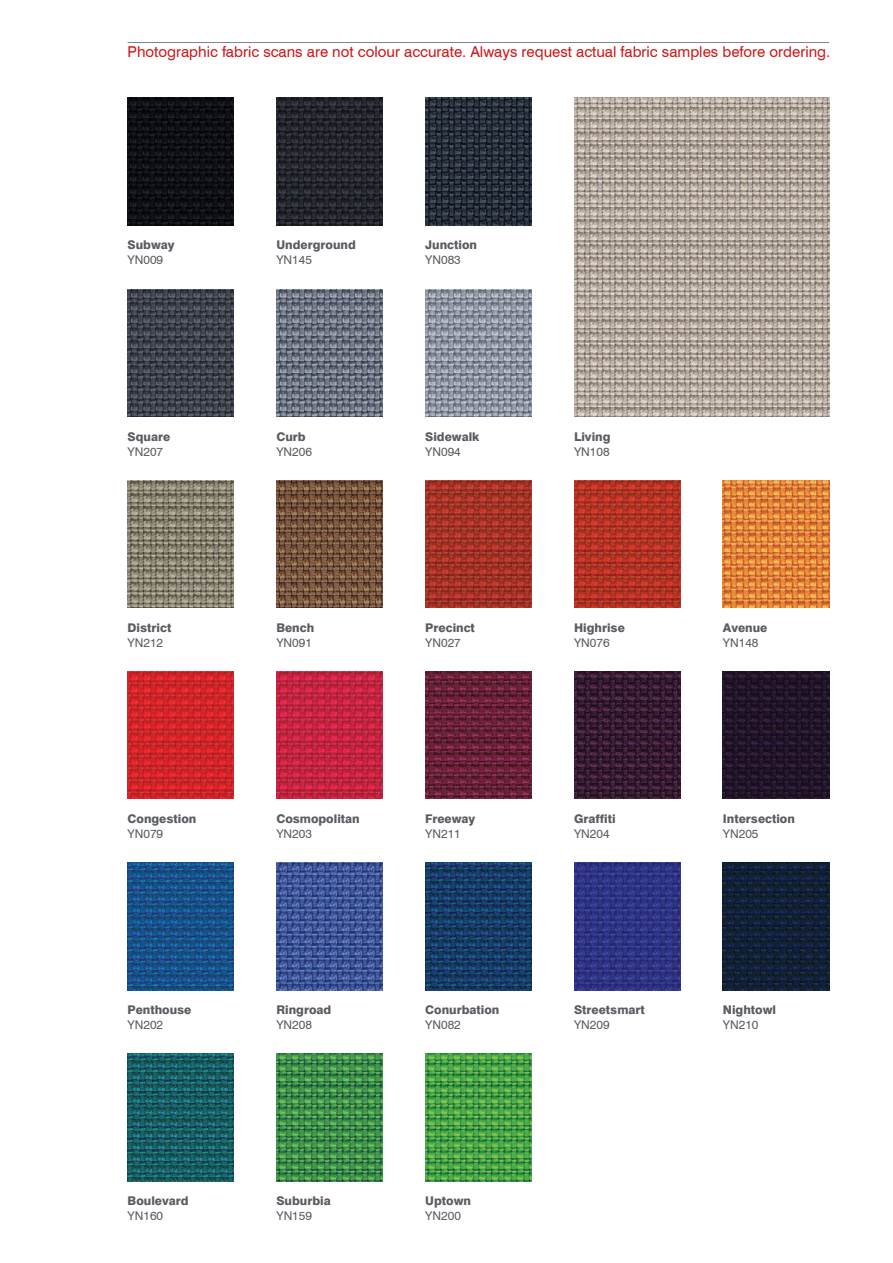
<style>
.page{position:relative;width:893px;height:1263px;background:#fff}
.page>*{position:absolute;margin:0;border:0;box-sizing:border-box;transform-origin:0 0}
.t1{font:15px "Swiss 721 BT";color:#cd1719}
.t2{font:800 12px "Swiss 721 BT";color:#595c61}
.t3{font:12px "Swiss 721 BT";color:#595c61}
</style>
<div class="page">
<hr style="left:128px;top:42px;width:701px;height:1px;background:#808387">
<img style="left:128px;top:98px;width:106px;height:127px">
<img style="left:276px;top:98px;width:107px;height:127px">
<img style="left:425px;top:98px;width:106px;height:127px">
<img style="left:574px;top:98px;width:255px;height:319px">
<img style="left:276px;top:289px;width:107px;height:128px">
<img style="left:425px;top:289px;width:106px;height:128px">
<img style="left:276px;top:480px;width:107px;height:128px">
<img style="left:425px;top:480px;width:106px;height:128px">
<img style="left:574px;top:480px;width:106px;height:128px">
<img style="left:723px;top:480px;width:106px;height:128px">
<img style="left:276px;top:671px;width:107px;height:128px">
<img style="left:425px;top:671px;width:106px;height:128px">
<img style="left:574px;top:671px;width:106px;height:128px">
<img style="left:723px;top:671px;width:106px;height:128px">
<img style="left:276px;top:862px;width:107px;height:128px">
<img style="left:425px;top:862px;width:106px;height:128px">
<img style="left:574px;top:862px;width:106px;height:128px">
<img style="left:723px;top:862px;width:106px;height:128px">
<img style="left:128px;top:480px;width:106px;height:128px">
<img style="left:128px;top:289px;width:106px;height:128px">
<img style="left:128px;top:671px;width:106px;height:128px">
<img style="left:128px;top:863px;width:106px;height:127px">
<img style="left:128px;top:1053px;width:106px;height:128px">
<img style="left:276px;top:1053px;width:107px;height:128px">
<img style="left:425px;top:1053px;width:106px;height:128px">
<p class="t1" style="left:128px;top:43px;width:704px">Photographic fabric scans are not colour accurate. Always request actual fabric samples before ordering.</p>
<p class="t2" style="left:128px;top:238px;width:49px">Subway</p>
<p class="t3" style="left:128px;top:253px;width:37px">YN009</p>
<p class="t2" style="left:276px;top:238px;width:81px">Underground</p>
<p class="t3" style="left:276px;top:253px;width:37px">YN145</p>
<p class="t2" style="left:425px;top:238px;width:53px">Junction</p>
<p class="t3" style="left:425px;top:253px;width:37px">YN083</p>
<p class="t2" style="left:128px;top:429px;width:44px">Square</p>
<p class="t3" style="left:128px;top:444px;width:37px">YN207</p>
<p class="t2" style="left:276px;top:429px;width:31px">Curb</p>
<p class="t3" style="left:276px;top:444px;width:37px">YN206</p>
<p class="t2" style="left:425px;top:429px;width:56px">Sidewalk</p>
<p class="t3" style="left:425px;top:444px;width:37px">YN094</p>
<p class="t2" style="left:574px;top:429px;width:38px">Living</p>
<p class="t3" style="left:574px;top:444px;width:37px">YN108</p>
<p class="t2" style="left:128px;top:620px;width:45px">District</p>
<p class="t3" style="left:128px;top:635px;width:37px">YN212</p>
<p class="t2" style="left:276px;top:620px;width:39px">Bench</p>
<p class="t3" style="left:276px;top:635px;width:37px">YN091</p>
<p class="t2" style="left:425px;top:620px;width:51px">Precinct</p>
<p class="t3" style="left:425px;top:635px;width:37px">YN027</p>
<p class="t2" style="left:574px;top:620px;width:52px">Highrise</p>
<p class="t3" style="left:574px;top:635px;width:37px">YN076</p>
<p class="t2" style="left:723px;top:620px;width:46px">Avenue</p>
<p class="t3" style="left:723px;top:635px;width:37px">YN148</p>
<p class="t2" style="left:128px;top:811px;width:70px">Congestion</p>
<p class="t3" style="left:128px;top:826px;width:37px">YN079</p>
<p class="t2" style="left:276px;top:811px;width:85px">Cosmopolitan</p>
<p class="t3" style="left:276px;top:826px;width:37px">YN203</p>
<p class="t2" style="left:425px;top:811px;width:52px">Freeway</p>
<p class="t3" style="left:425px;top:826px;width:37px">YN211</p>
<p class="t2" style="left:574px;top:811px;width:43px">Graffiti</p>
<p class="t3" style="left:574px;top:826px;width:37px">YN204</p>
<p class="t2" style="left:723px;top:811px;width:74px">Intersection</p>
<p class="t3" style="left:723px;top:826px;width:37px">YN205</p>
<p class="t2" style="left:128px;top:1002px;width:65px">Penthouse</p>
<p class="t3" style="left:128px;top:1017px;width:37px">YN202</p>
<p class="t2" style="left:276px;top:1002px;width:56px">Ringroad</p>
<p class="t3" style="left:276px;top:1017px;width:37px">YN208</p>
<p class="t2" style="left:425px;top:1002px;width:76px">Conurbation</p>
<p class="t3" style="left:425px;top:1017px;width:37px">YN082</p>
<p class="t2" style="left:574px;top:1002px;width:72px">Streetsmart</p>
<p class="t3" style="left:574px;top:1017px;width:37px">YN209</p>
<p class="t2" style="left:723px;top:1002px;width:55px">Nightowl</p>
<p class="t3" style="left:723px;top:1017px;width:37px">YN210</p>
<p class="t2" style="left:128px;top:1194px;width:62px">Boulevard</p>
<p class="t3" style="left:128px;top:1209px;width:37px">YN160</p>
<p class="t2" style="left:276px;top:1194px;width:56px">Suburbia</p>
<p class="t3" style="left:276px;top:1209px;width:37px">YN159</p>
<p class="t2" style="left:425px;top:1194px;width:47px">Uptown</p>
<p class="t3" style="left:425px;top:1209px;width:37px">YN200</p>
</div>
